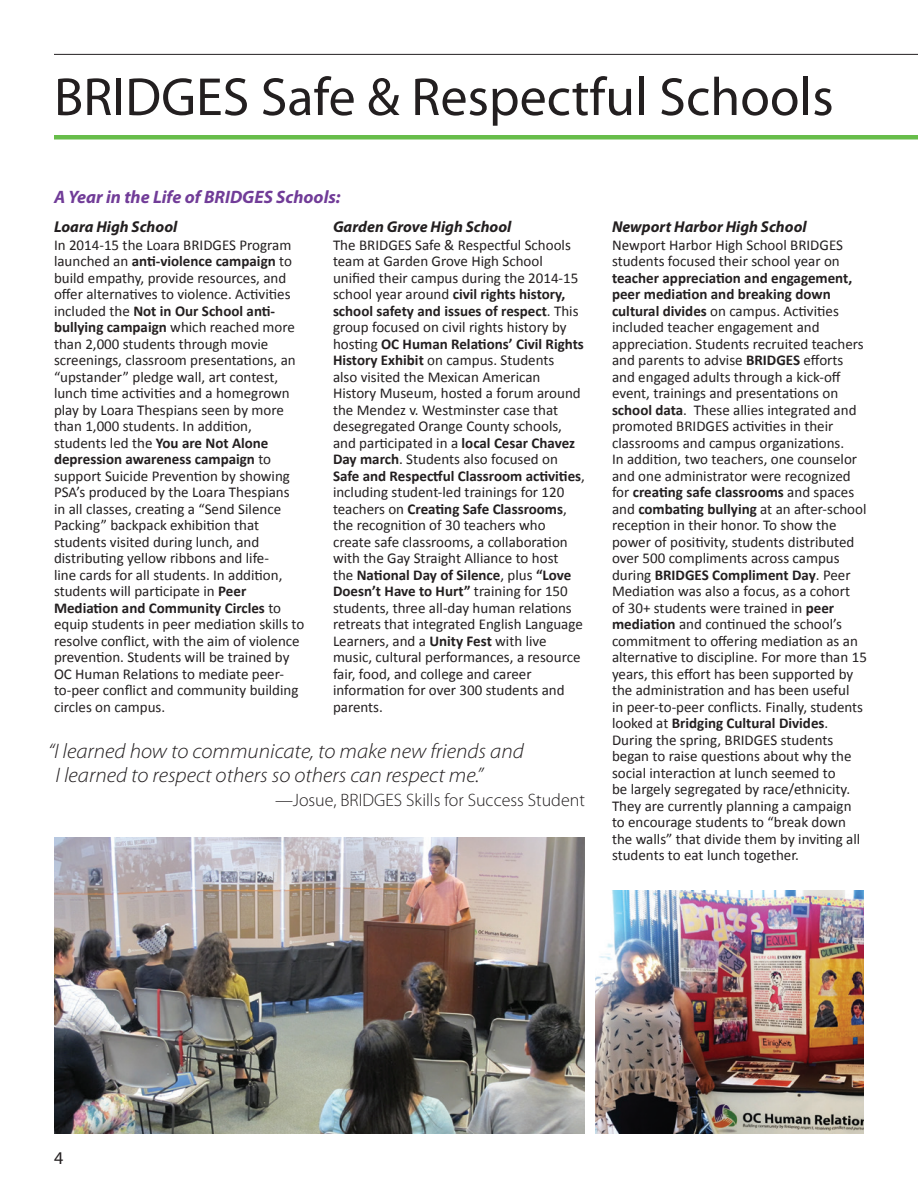
<style>
.page{position:relative;width:918px;height:1188px;background:#fff}
.page>*{position:absolute;margin:0;border:0;box-sizing:border-box;transform-origin:0 0}
.t1{font:54px "Myriad Pro";color:#231f20}
.t2{font:italic 300 21px/24px "Myriad Pro";color:#231f20;scale:1.05 1}
.t3{font:300 18px "Myriad Pro";color:#231f20}
.t4{font:italic 700 18px "Myriad Pro";color:#713c98}
.t5{font:18px "Myriad Pro";color:#231f20}
.t6{font:italic 700 15.75px "Myriad Pro";color:#231f20}
.t7{font:15px/16.5px "Calibri";color:#231f20}
.s1{font-weight:700}
</style>
<div class="page">
<hr style="left:54px;top:54px;width:864px;height:1px;background:#231f20">
<div style="left:54px;top:135px;width:864px;height:5px;background:#67bd4a"></div>
<img style="left:595px;top:890px;width:269px;height:244px">
<img style="left:54px;top:837px;width:531px;height:297px">
<h1 class="t1" style="left:54px;top:64px;width:781px">BRIDGES Safe &amp; Respectful Schools</h1>
<p class="t4" style="left:54px;top:185px;width:288px">A Year in the Life of BRIDGES Schools:</p>
<p class="t6" style="left:54px;top:217px;width:125px">Loara High School</p>
<p class="t7" style="left:54px;top:236px;width:252px">In 2014-15 the Loara BRIDGES Program launched an <span class="s1">anti-violence campaign</span> to build empathy, provide resources, and offer alternatives to violence. Activities included the <span class="s1">Not in Our School anti&shy;bullying campaign</span> which reached more than 2,000 students through movie screenings, classroom presentations, an “upstander” pledge wall, art contest, lunch time activities and a homegrown play by Loara Thespians seen by more than 1,000 students. In addition, students led the <span class="s1">You are Not Alone depression awareness campaign</span> to support Suicide Prevention by showing PSA’s produced by the Loara Thespians in all classes, creating a “Send Silence Packing” backpack exhibition that students visited during lunch, and distributing yellow ribbons and life-<br>line cards for all students. In addition, students will participate in <span class="s1">Peer Mediation and Community Circles</span> to equip students in peer mediation skills to resolve conflict, with the aim of violence prevention. Students will be trained by OC Human Relations to mediate peer&shy;to-peer conflict and community building circles on campus.</p>
<p class="t6" style="left:333px;top:217px;width:180px">Garden Grove High School</p>
<p class="t7" style="left:333px;top:236px;width:253px">The BRIDGES Safe &amp; Respectful Schools team at Garden Grove High School unified their campus during the 2014-15 school year around <span class="s1">civil rights history, school safety and issues of respect</span>. This group focused on civil rights history by hosting <span class="s1">OC Human Relations’ Civil Rights History Exhibit</span> on campus. Students<br>also visited the Mexican American History Museum, hosted a forum around the Mendez v. Westminster case that desegregated Orange County schools, and participated in a <span class="s1">local Cesar Chavez Day march</span>. Students also focused on <span class="s1">Safe and Respectful Classroom activities</span>, including student-led trainings for 120 teachers on <span class="s1">Creating Safe Classrooms</span>, the recognition of 30 teachers who create safe classrooms, a collaboration with the Gay Straight Alliance to host<br>the <span class="s1">National Day of Silence</span>, plus <span class="s1">“Love Doesn’t Have to Hurt”</span> training for 150 students, three all-day human relations retreats that integrated English Language Learners, and a <span class="s1">Unity Fest</span> with live music, cultural performances, a resource fair, food, and college and career information for over 300 students and parents.</p>
<h2 class="t2" style="left:56px;top:740px;width:448px;text-indent:-8px">“I learned how to communicate, to make new friends and<br>I learned to respect others so others can respect me.”</h2>
<p class="t3" style="left:275px;top:790px;width:311px">—Josue, BRIDGES Skills for Success Student</p>
<p class="t6" style="left:612px;top:217px;width:196px">Newport Harbor High School</p>
<p class="t7" style="left:612px;top:236px;width:233px">Newport Harbor High School BRIDGES students focused their school year on</p>
<p class="t7" style="left:612px;top:269px;width:256px"><span class="s1">teacher appreciation and engagement, peer mediation and breaking down cultural divides</span> on campus. Activities included teacher engagement and appreciation. Students recruited teachers and parents to advise <span class="s1">BRIDGES</span> efforts and engaged adults through a kick-off event, trainings and presentations on <span class="s1">school data</span>. These allies integrated and promoted BRIDGES activities in their classrooms and campus organizations.<br>In addition, two teachers, one counselor and one administrator were recognized for <span class="s1">creating safe classrooms</span> and spaces and <span class="s1">combating bullying</span> at an after-school reception in their honor. To show the power of positivity, students distributed over 500 compliments across campus during <span class="s1">BRIDGES Compliment Day</span>. Peer Mediation was also a focus, as a cohort<br>of 30+ students were trained in <span class="s1">peer mediation</span> and continued the school’s commitment to offering mediation as an alternative to discipline. For more than 15 years, this effort has been supported by the administration and has been useful<br>in peer-to-peer conflicts. Finally, students looked at <span class="s1">Bridging Cultural Divides</span>.<br>During the spring, BRIDGES students began to raise questions about why the social interaction at lunch seemed to<br>be largely segregated by race/ethnicity.<br>They are currently planning a campaign to encourage students to “break down the walls” that divide them by inviting all students to eat lunch together.</p>
<p class="t5" style="left:54px;top:1147px;width:11px">4</p>
</div>
